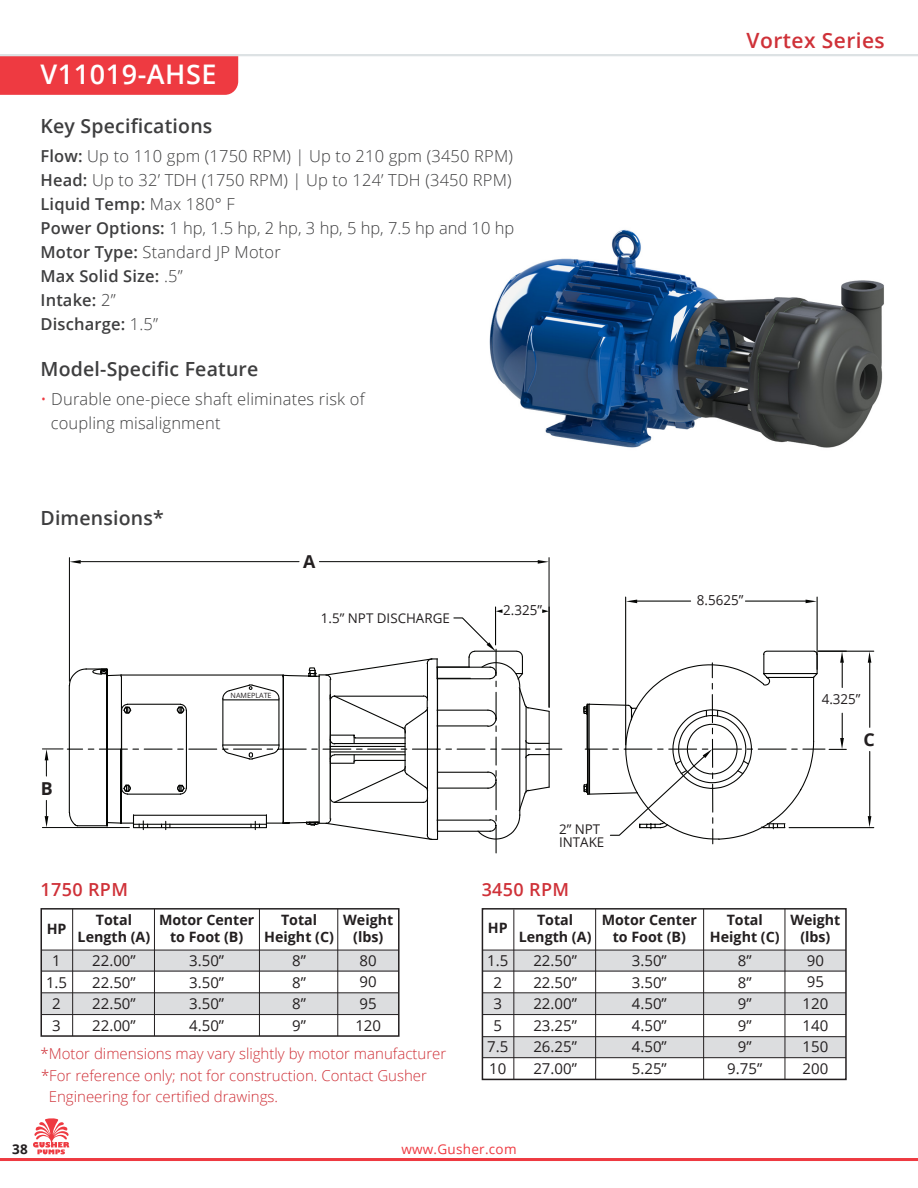
<style>
.page{position:relative;width:918px;height:1188px;background:#fff}
.page>*{position:absolute;margin:0;border:0;box-sizing:border-box;transform-origin:0 0}
.t1{font:600 27px "Open Sans";letter-spacing:.02em;color:#fff}
.t2{font:600 21px "Open Sans";letter-spacing:.02em;color:#cf3138}
.t3{font:600 19.5px "Open Sans";letter-spacing:.01em;color:#3e3e3f}
.t4{font:600 18px "Open Sans";letter-spacing:.02em;color:#cf3138}
.t5{font:700 17.85px "Open Sans";color:#231f20}
.t6{font:300 16.5px/24px "Open Sans";letter-spacing:.01em;color:#3e3e3f}
.t7{font:600 16.5px "Open Sans";letter-spacing:.01em;color:#3e3e3f}
.t8{font:15px/21.6px "Open Sans";color:#231f20}
.t9{font:300 15px "Open Sans";color:#cf3138}
.t10{font:700 14.25px/16.5px "Open Sans";color:#231f20;text-align:center}
.t11{font:13.8px "Open Sans";color:#231f20}
.t12{font:13.5px "Open Sans";letter-spacing:.02em;color:#ee3a41}
.t13{font:700 13.5px "Open Sans";color:#231f20}
.t14{font:13.35px/13.4px "Open Sans";color:#231f20}
.t15{font:7.2px "Open Sans";color:#231f20}
.s1{font-weight:600}
.s2{font-weight:300}
.s3{color:#ee3a41}
</style>
<div class="page">
<img style="left:489px;top:229px;width:395px;height:219px">
<div style="left:0;top:56px;width:238px;height:39px;background:#ee3a41"></div>
<hr style="left:0;top:1158px;width:918px;height:3px;background:#ee3a41">
<hr style="left:81px;top:561px;width:218px;height:1px;background:#040503">
<hr style="left:319px;top:561px;width:219px;height:1px;background:#040503">
<hr style="left:69px;top:558px;width:1px;height:123px;background:#040503">
<hr style="left:549px;top:558px;width:1px;height:149px;background:#040503">
<svg style="left:538px;top:560px;width:11px;height:4px"></svg>
<svg style="left:70px;top:560px;width:11px;height:4px"></svg>
<hr style="left:869px;top:662px;width:1px;height:65px;background:#040503">
<hr style="left:869px;top:751px;width:1px;height:65px;background:#040503">
<hr style="left:818px;top:651px;width:56px;height:1px;background:#040503">
<hr style="left:789px;top:827px;width:85px;height:1px;background:#040503">
<svg style="left:868px;top:816px;width:3px;height:11px"></svg>
<svg style="left:868px;top:651px;width:3px;height:12px"></svg>
<hr style="left:495px;top:607px;width:1px;height:38px;background:#040503">
<hr style="left:745px;top:601px;width:61px;height:1px;background:#040503">
<hr style="left:637px;top:601px;width:54px;height:1px;background:#040503">
<hr style="left:817px;top:597px;width:1px;height:72px;background:#040503">
<hr style="left:625px;top:597px;width:1px;height:148px;background:#040503">
<svg style="left:626px;top:600px;width:11px;height:3px"></svg>
<svg style="left:806px;top:600px;width:11px;height:3px"></svg>
<svg style="left:42px;top:609px;width:804px;height:244px"></svg>
<div style="left:41px;top:950px;width:358px;height:21px;background:#dcdddf"></div>
<div style="left:41px;top:993px;width:358px;height:22px;background:#dcdddf"></div>
<hr style="left:41px;top:971px;width:358px;height:1px;background:#231f20">
<hr style="left:41px;top:992px;width:358px;height:1px;background:#231f20">
<hr style="left:41px;top:1014px;width:358px;height:1px;background:#231f20">
<hr style="left:41px;top:950px;width:358px;height:1px;background:#231f20">
<div style="left:40px;top:908px;width:360px;height:129px;border:2px solid #231f20"></div>
<hr style="left:72px;top:909px;width:1px;height:127px;background:#231f20">
<hr style="left:154px;top:909px;width:1px;height:127px;background:#231f20">
<hr style="left:259px;top:909px;width:1px;height:127px;background:#231f20">
<hr style="left:337px;top:909px;width:1px;height:127px;background:#231f20">
<div style="left:482px;top:950px;width:364px;height:21px;background:#dcdddf"></div>
<div style="left:482px;top:993px;width:364px;height:22px;background:#dcdddf"></div>
<hr style="left:482px;top:971px;width:364px;height:1px;background:#231f20">
<hr style="left:482px;top:992px;width:364px;height:1px;background:#231f20">
<hr style="left:482px;top:1014px;width:364px;height:1px;background:#231f20">
<hr style="left:482px;top:950px;width:364px;height:1px;background:#231f20">
<div style="left:482px;top:1036px;width:364px;height:22px;background:#dcdddf"></div>
<hr style="left:482px;top:1057px;width:364px;height:1px;background:#231f20">
<hr style="left:482px;top:1036px;width:364px;height:1px;background:#231f20">
<div style="left:482px;top:908px;width:365px;height:172px;border:2px solid #231f20"></div>
<hr style="left:513px;top:910px;width:1px;height:169px;background:#231f20">
<hr style="left:595px;top:909px;width:1px;height:170px;background:#231f20">
<hr style="left:703px;top:909px;width:1px;height:170px;background:#231f20">
<hr style="left:785px;top:909px;width:1px;height:170px;background:#231f20">
<svg style="left:33px;top:1118px;width:36px;height:36px"></svg>
<hr style="left:0;top:54px;width:918px;height:2px;background:#dde2e4">
<p class="t1" style="left:41px;top:55px;width:178px">V11019-AHSE</p>
<p class="t3" style="left:40px;top:113px;width:173px">Key Specifications</p>
<p class="t6" style="left:40px;top:143px;width:474px"><span class="s1">Flow:</span> Up to 110 gpm (1750 RPM) | Up to 210 gpm (3450 RPM)</p>
<p class="t6" style="left:40px;top:167px;width:473px"><span class="s1">Head:</span> Up to 32’ TDH (1750 RPM) | Up to 124’ TDH (3450 RPM)</p>
<p class="t7" style="left:40px;top:192px;width:196px">Liquid Temp: <span class="s2">Max 180° F</span></p>
<p class="t6" style="left:40px;top:215px;width:475px"><span class="s1">Power Options:</span> 1 hp, 1.5 hp, 2 hp, 3 hp, 5 hp, 7.5 hp and 10 hp</p>
<p class="t6" style="left:40px;top:239px;width:242px"><span class="s1">Motor Type:</span> Standard JP Motor</p>
<p class="t7" style="left:40px;top:264px;width:144px">Max Solid Size: <span class="s2">.5”</span></p>
<p class="t7" style="left:40px;top:288px;width:77px">Intake: <span class="s2">2”</span></p>
<p class="t7" style="left:40px;top:312px;width:119px">Discharge: <span class="s2">1.5”</span></p>
<p class="t3" style="left:40px;top:356px;width:219px">Model-Specific Feature</p>
<p class="t6" style="left:51px;top:386px;width:315px;text-indent:-10px"><span class="s3">•</span> Durable one-piece shaft eliminates risk of coupling misalignment</p>
<p class="t2" style="left:747px;top:26px;width:140px">Vortex Series</p>
<p class="t3" style="left:40px;top:504px;width:125px">Dimensions*</p>
<p class="t5" style="left:303px;top:549px;width:14px">A</p>
<p class="t14" style="left:321px;top:611px;width:130px">1.5” NPT DISCHARGE</p>
<p class="t11" style="left:503px;top:601px;width:40px">2.325”</p>
<p class="t11" style="left:697px;top:591px;width:48px">8.5625”</p>
<p class="t5" style="left:41px;top:776px;width:13px">B</p>
<p class="t15" style="left:231px;top:690px;width:42px">NAMEPLATE</p>
<p class="t14" style="left:559px;top:822px;width:47px">2” NPT<br>INTAKE</p>
<p class="t4" style="left:40px;top:877px;width:89px">1750 RPM</p>
<p class="t4" style="left:482px;top:877px;width:89px">3450 RPM</p>
<p class="t11" style="left:822px;top:689px;width:40px">4.325”</p>
<p class="t5" style="left:864px;top:727px;width:13px">C</p>
<p class="t10" style="left:47px;top:920px;width:21px">HP</p>
<p class="t10" style="left:78px;top:911px;width:74px">Total<br>Length (A)</p>
<p class="t10" style="left:159px;top:911px;width:97px">Motor Center to Foot (B)</p>
<p class="t10" style="left:264px;top:911px;width:71px">Total<br>Height (C)</p>
<p class="t10" style="left:343px;top:911px;width:52px">Weight (lbs)</p>
<p class="t8" style="left:52px;top:949px;width:10px">1</p>
<p class="t8" style="left:92px;top:949px;width:45px">22.00”</p>
<p class="t8" style="left:189px;top:949px;width:36px">3.50”</p>
<p class="t8" style="left:292px;top:949px;width:15px">8”</p>
<p class="t8" style="left:355px;top:949px;width:27px">80<br>90<br>95<br>120</p>
<p class="t8" style="left:46px;top:971px;width:23px">1.5</p>
<p class="t8" style="left:92px;top:971px;width:45px">22.50”</p>
<p class="t8" style="left:189px;top:971px;width:36px">3.50”</p>
<p class="t8" style="left:292px;top:971px;width:15px">8”</p>
<p class="t8" style="left:52px;top:993px;width:10px">2</p>
<p class="t8" style="left:92px;top:993px;width:45px">22.50”</p>
<p class="t8" style="left:189px;top:993px;width:36px">3.50”</p>
<p class="t8" style="left:292px;top:993px;width:15px">8”</p>
<p class="t8" style="left:52px;top:1014px;width:10px">3</p>
<p class="t8" style="left:92px;top:1014px;width:45px">22.00”</p>
<p class="t8" style="left:189px;top:1014px;width:36px">4.50”</p>
<p class="t8" style="left:292px;top:1014px;width:15px">9”</p>
<p class="t9" style="left:40px;top:1043px;width:407px">*Motor dimensions may vary slightly by motor manufacturer</p>
<p class="t9" style="left:41px;top:1066px;width:387px">*For reference only; not for construction. Contact Gusher</p>
<p class="t9" style="left:49px;top:1087px;width:231px">Engineering for certified drawings.</p>
<p class="t10" style="left:488px;top:920px;width:21px">HP</p>
<p class="t10" style="left:519px;top:911px;width:74px">Total<br>Length (A)</p>
<p class="t10" style="left:602px;top:911px;width:97px">Motor Center to Foot (B)</p>
<p class="t10" style="left:710px;top:911px;width:71px">Total<br>Height (C)</p>
<p class="t10" style="left:790px;top:911px;width:52px">Weight (lbs)</p>
<p class="t8" style="left:487px;top:949px;width:23px">1.5</p>
<p class="t8" style="left:533px;top:949px;width:45px">22.50”</p>
<p class="t8" style="left:632px;top:949px;width:36px">3.50”</p>
<p class="t8" style="left:738px;top:949px;width:15px">8”</p>
<p class="t8" style="left:803px;top:949px;width:27px">90<br>95<br>120<br>140</p>
<p class="t8" style="left:493px;top:971px;width:10px">2</p>
<p class="t8" style="left:533px;top:971px;width:45px">22.50”</p>
<p class="t8" style="left:632px;top:971px;width:36px">3.50”</p>
<p class="t8" style="left:738px;top:971px;width:15px">8”</p>
<p class="t8" style="left:493px;top:993px;width:10px">3</p>
<p class="t8" style="left:533px;top:993px;width:45px">22.00”</p>
<p class="t8" style="left:632px;top:993px;width:36px">4.50”</p>
<p class="t8" style="left:738px;top:993px;width:15px">9”</p>
<p class="t8" style="left:493px;top:1014px;width:10px">5</p>
<p class="t8" style="left:533px;top:1014px;width:45px">23.25”</p>
<p class="t8" style="left:632px;top:1014px;width:36px">4.50”</p>
<p class="t8" style="left:738px;top:1014px;width:15px">9”</p>
<p class="t8" style="left:487px;top:1036px;width:23px">7.5</p>
<p class="t8" style="left:533px;top:1036px;width:45px">26.25”</p>
<p class="t8" style="left:632px;top:1036px;width:36px">4.50”</p>
<p class="t8" style="left:738px;top:1036px;width:15px">9”</p>
<p class="t8" style="left:803px;top:1036px;width:27px">150</p>
<p class="t8" style="left:489px;top:1058px;width:19px">10</p>
<p class="t8" style="left:533px;top:1058px;width:45px">27.00”</p>
<p class="t8" style="left:632px;top:1058px;width:36px">5.25”</p>
<p class="t8" style="left:727px;top:1058px;width:36px">9.75”</p>
<p class="t8" style="left:803px;top:1057px;width:27px">200</p>
<p class="t13" style="left:12px;top:1140px;width:17px">38</p>
<p class="t12" style="left:401px;top:1140px;width:117px">www.Gusher.com</p>
</div>
